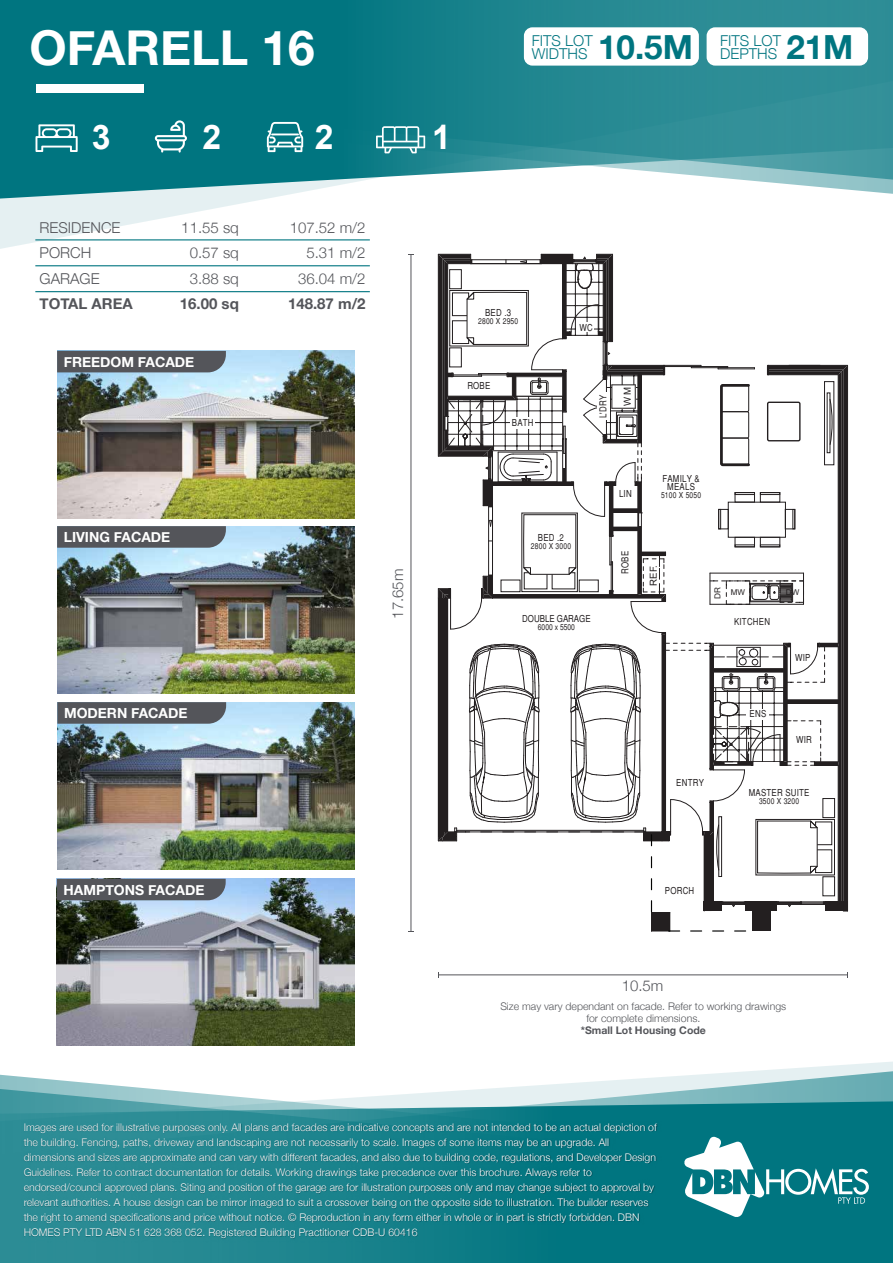
<style>
.page{position:relative;width:893px;height:1263px;background:#fff}
.page>*{position:absolute;margin:0;border:0;box-sizing:border-box;transform-origin:0 0}
.t1{font:700 48px "Helvetica Neue";color:#fff}
.t2{font:700 33.9px "Arial";color:#fff}
.t3{font:300 15px/25.5px "Helvetica Neue";color:#54555a}
.t4{font:300 15px "Helvetica Neue";color:#007580}
.t5{font:700 15px "Helvetica Neue";color:#54555a}
.t6{font:700 13.95px "Helvetica Neue";color:#fff}
.t7{font:300 10.5px/15px "Helvetica Neue";color:#fff}
.t8{font:300 10.5px/12px "Helvetica Neue";color:#54555a;text-align:center}
.t9{font:700 10.5px "Helvetica Neue";color:#54555a}
.t10{font:condensed 9.6px/8.2px "Helvetica";letter-spacing:.025em;color:#231f20;text-align:center}
.t11{font:condensed 9.6px "Helvetica";color:#231f20}
.t12{font:9.6px "Arial";color:#231f20}
.t13{font:condensed 8.25px "Helvetica";letter-spacing:.025em;color:#231f20}
.t14{font:condensed 8.25px "Helvetica";color:#231f20}
.t15{font:8.25px "Microsoft Sans Serif";color:#231f20}
.t16{font:7.95px "Arial";color:#231f20}
.s1{font-weight:700;font-size:33.3px}
</style>
<div class="page">
<svg style="left:0;top:199px;width:370px;height:50px"></svg>
<svg style="left:0;top:0;width:893px;height:199px;background:#2f8e97"></svg>
<svg style="left:711px;top:1061px;width:182px;height:40px"></svg>
<div style="left:711px;top:1101px;width:182px;height:162px;background:#007580"></div>
<svg style="left:711px;top:1136px;width:158px;height:82px"></svg>
<svg style="left:155px;top:120px;width:32px;height:33px"></svg>
<svg style="left:376px;top:126px;width:49px;height:27px"></svg>
<svg style="left:267px;top:122px;width:36px;height:30px"></svg>
<svg style="left:36px;top:124px;width:42px;height:28px"></svg>
<img style="left:0;top:1074px;width:711px;height:189px">
<div style="left:524px;top:27px;width:175px;height:39px;background:#fff;border-radius:9px"></div>
<div style="left:707px;top:27px;width:161px;height:39px;background:#fff;border-radius:9px"></div>
<div style="left:36px;top:84px;width:108px;height:8px;background:#fff"></div>
<hr style="left:847px;top:365px;width:1px;height:546px;background:#231f20">
<svg style="left:438px;top:254px;width:409px;height:678px"></svg>
<hr style="left:35px;top:239px;width:335px;height:1px;background:#007580">
<hr style="left:35px;top:265px;width:335px;height:1px;background:#007580">
<hr style="left:35px;top:291px;width:335px;height:1px;background:#007580">
<img style="left:57px;top:351px;width:298px;height:167px">
<div style="left:57px;top:351px;width:169px;height:21px;background:#54555a"></div>
<img style="left:57px;top:526px;width:298px;height:167px">
<svg style="left:57px;top:526px;width:169px;height:22px;background:#575a60"></svg>
<img style="left:57px;top:702px;width:297px;height:167px">
<svg style="left:57px;top:702px;width:169px;height:22px;background:#575a60"></svg>
<img style="left:57px;top:879px;width:297px;height:167px">
<div style="left:57px;top:879px;width:169px;height:21px;background:#54555a"></div>
<hr style="left:411px;top:255px;width:1px;height:676px;background:#54555a">
<hr style="left:438px;top:974px;width:409px;height:1px;background:#54555a">
<h1 class="t1" style="left:29px;top:10px;width:287px">OFARELL 16</h1>
<h3 class="t4" style="left:720px;top:42px;width:135px">DEPTHS <span class="s1">21M</span></h3>
<h3 class="t4" style="left:532px;top:28px;width:251px">WIDTHS <span class="s1">10.5M</span> FITS LOT</h3>
<h3 class="t4" style="left:532px;top:28px;width:62px">FITS LOT</h3>
<h2 class="t2" style="left:92px;top:115px;width:20px">3</h2>
<h2 class="t2" style="left:203px;top:115px;width:20px">2</h2>
<h2 class="t2" style="left:315px;top:115px;width:20px">2</h2>
<h2 class="t2" style="left:432px;top:115px;width:20px">1</h2>
<h3 class="t3" style="left:40px;top:213px;width:82px">RESIDENCE<br>PORCH<br>GARAGE</h3>
<h3 class="t5" style="left:40px;top:292px;width:95px">TOTAL AREA</h3>
<h3 class="t3" style="left:181px;top:213px;width:59px;text-align:center">11.55 sq<br>0.57 sq<br>3.88 sq</h3>
<h3 class="t5" style="left:180px;top:292px;width:60px">16.00 sq</h3>
<h3 class="t3" style="left:290px;top:213px;width:77px;text-align:right">107.52 m/2<br>5.31 m/2<br>36.04 m/2</h3>
<h3 class="t5" style="left:288px;top:292px;width:79px">148.87 m/2</h3>
<p class="t10" style="left:485px;top:308px;width:28px">BED .3</p>
<p class="t13" style="left:478px;top:316px;width:42px">2800 X 2950</p>
<p class="t10" style="left:579px;top:323px;width:15px">WC</p>
<h3 class="t6" style="left:64px;top:351px;width:132px">FREEDOM FACADE</h3>
<p class="t10" style="left:467px;top:382px;width:25px">ROBE</p>
<p class="t10" style="left:512px;top:419px;width:23px">BATH</p>
<p class="t10" style="left:599px;top:418px;width:25px;rotate:-90deg">L'DRY</p>
<p class="t12" style="left:621px;top:406px;width:21px;rotate:-90deg">W M</p>
<p class="t10" style="left:619px;top:490px;width:14px">LIN</p>
<p class="t10" style="left:662px;top:474px;width:39px">FAMILY &amp;<br>MEALS</p>
<p class="t13" style="left:661px;top:491px;width:42px">5100 X 5050</p>
<h3 class="t6" style="left:64px;top:526px;width:108px">LIVING FACADE</h3>
<p class="t10" style="left:538px;top:533px;width:28px">BED .2</p>
<p class="t13" style="left:531px;top:541px;width:42px">2800 X 3000</p>
<h3 class="t3" style="left:384px;top:619px;width:52px;rotate:-90deg">17.65m</h3>
<p class="t11" style="left:522px;top:613px;width:70px">DOUBLE GARAGE</p>
<p class="t14" style="left:538px;top:622px;width:39px">6000 x 5500</p>
<p class="t10" style="left:621px;top:574px;width:25px;rotate:-90deg">ROBE</p>
<p class="t12" style="left:647px;top:586px;width:22px;rotate:-90deg">REF.</p>
<p class="t15" style="left:713px;top:599px;width:13px;rotate:-90deg">DR</p>
<p class="t16" style="left:731px;top:587px;width:16px">MW</p>
<p class="t16" style="left:786px;top:587px;width:15px">DW</p>
<p class="t10" style="left:734px;top:618px;width:37px">KITCHEN</p>
<p class="t10" style="left:795px;top:653px;width:17px">WIP</p>
<h3 class="t6" style="left:64px;top:702px;width:125px">MODERN FACADE</h3>
<p class="t10" style="left:750px;top:710px;width:18px">ENS</p>
<p class="t10" style="left:796px;top:736px;width:17px">WIR</p>
<p class="t10" style="left:676px;top:779px;width:29px">ENTRY</p>
<p class="t10" style="left:749px;top:788px;width:62px">MASTER SUITE</p>
<p class="t13" style="left:759px;top:796px;width:42px">3500 X 3200</p>
<h3 class="t6" style="left:64px;top:879px;width:142px">HAMPTONS FACADE</h3>
<p class="t10" style="left:665px;top:886px;width:31px">PORCH</p>
<h3 class="t3" style="left:622px;top:972px;width:43px">10.5m</h3>
<p class="t8" style="left:500px;top:999px;width:287px">Size may vary dependant on facade. Refer to working drawings for complete dimensions.</p>
<p class="t9" style="left:581px;top:1021px;width:127px">*Small Lot Housing Code</p>
<p class="t7" style="left:24px;top:1119px;width:635px">Images are used for illustrative purposes only. All plans and facades are indicative concepts and are not intended to be an actual depiction of the building. Fencing, paths, driveway and landscaping are not necessarily to scale. Images of some items may be an upgrade. All dimensions and sizes are approximate and can vary with different facades, and also due to building code, regulations, and Developer Design Guidelines. Refer to contract documentation for details. Working drawings take precedence over this brochure. Always refer to endorsed/council approved plans. Siting and position of the garage are for illustration purposes only and may change subject to approval by relevant authorities. A house design can be mirror imaged to suit a crossover being on the opposite side to illustration. The builder reserves the right to amend specifications and price without notice. © Reproduction in any form either in whole or in part is strictly forbidden. DBN HOMES PTY LTD ABN 51 628 368 052. Registered Building Practitioner CDB-U 60416</p>
</div>
